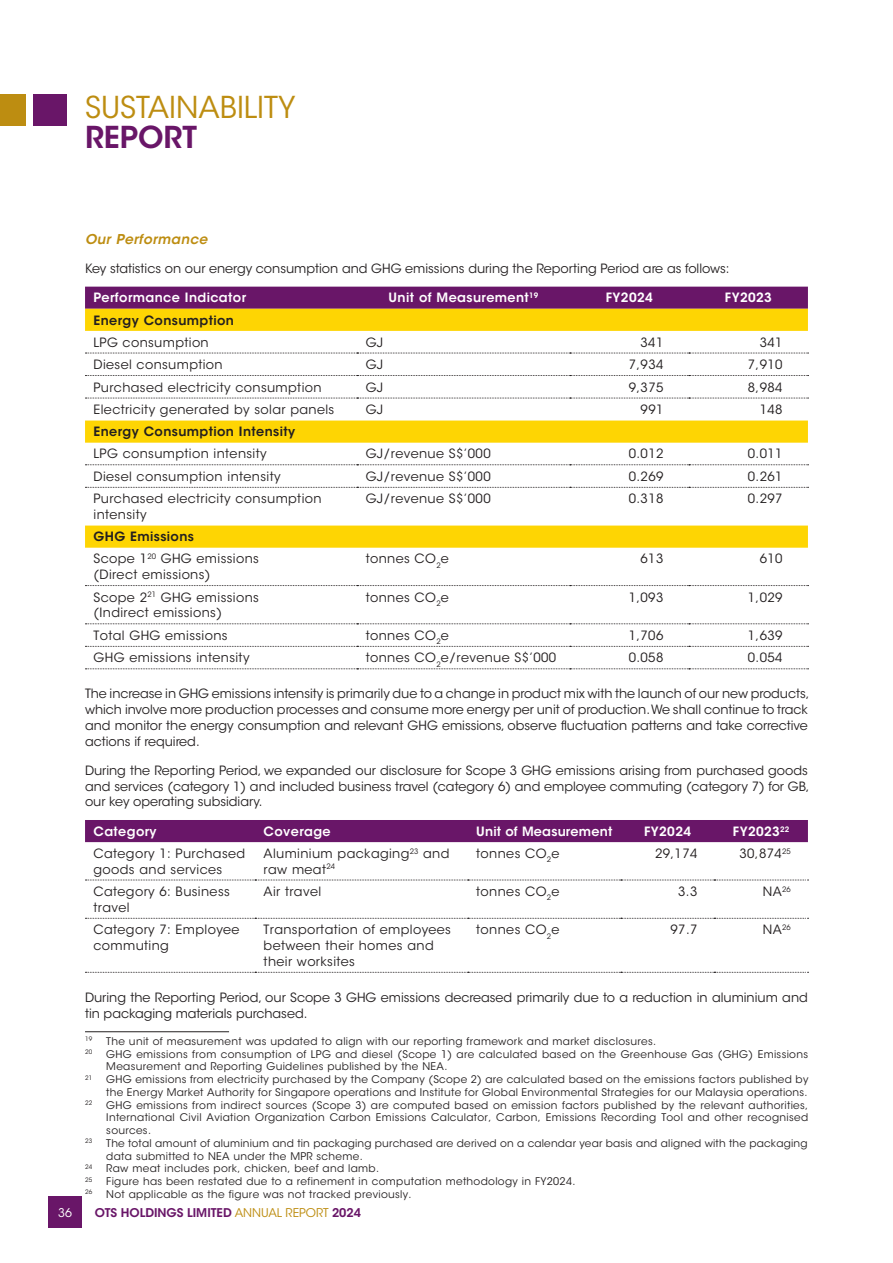
<style>
.page{position:relative;width:893px;height:1263px;background:#fff}
.page>*{position:absolute;margin:0;border:0;box-sizing:border-box;transform-origin:0 0}
.t1{font:30px "ITC Avant Garde Std";color:#bd8d11}
.t2{font:600 30px "ITC Avant Garde Std";color:#691668}
.t3{font:italic 600 13.5px "ITC Avant Garde Std";letter-spacing:.03em;color:#bd8d11}
.t4{font:12.75px/15.8px "ITC Avant Garde Std";letter-spacing:.03em;color:#231f20}
.t5{font:12.75px/15.8px "ITC Avant Garde Std";color:#231f20}
.t6{font:600 12.75px "ITC Avant Garde Std";letter-spacing:.03em;color:#fff}
.t7{font:600 12.75px "ITC Avant Garde Std";letter-spacing:.03em;color:#231f20}
.t8{font:600 12px "ITC Avant Garde Std";color:#691668}
.t9{font:12px "ITC Avant Garde Std";color:#fff}
.t10{font:10.5px/12.8px "ITC Avant Garde Std";letter-spacing:.03em;color:#231f20}
.t11{font:6.15px "ITC Avant Garde Std";letter-spacing:.03em;color:#231f20}
.s1{font-weight:600}
.s2{font-weight:400;color:#bd8d11}
</style>
<div class="page">
<div style="left:85px;top:287px;width:723px;height:22px;background:#691668"></div>
<svg style="left:85px;top:309px;width:723px;height:239px"></svg>
<svg style="left:85px;top:353px;width:723px;height:1px"></svg>
<svg style="left:85px;top:375px;width:723px;height:1px"></svg>
<svg style="left:85px;top:398px;width:723px;height:1px"></svg>
<svg style="left:85px;top:464px;width:723px;height:1px"></svg>
<svg style="left:85px;top:487px;width:723px;height:1px"></svg>
<svg style="left:85px;top:585px;width:723px;height:1px"></svg>
<svg style="left:85px;top:623px;width:723px;height:1px"></svg>
<svg style="left:85px;top:646px;width:723px;height:1px"></svg>
<svg style="left:85px;top:668px;width:723px;height:1px"></svg>
<div style="left:85px;top:820px;width:723px;height:22px;background:#691668"></div>
<svg style="left:85px;top:880px;width:723px;height:1px"></svg>
<svg style="left:85px;top:918px;width:723px;height:1px"></svg>
<svg style="left:85px;top:972px;width:723px;height:1px"></svg>
<hr style="left:85px;top:1031px;width:144px;height:1px;background:#231f20">
<div style="left:48px;top:1196px;width:34px;height:32px;background:#691668"></div>
<div style="left:33px;top:95px;width:34px;height:31px;background:#691668"></div>
<div style="left:0;top:95px;width:25px;height:31px;background:#bd8d11"></div>
<h1 class="t1" style="left:85px;top:89px;width:212px">SUSTAINABILITY</h1>
<h1 class="t2" style="left:85px;top:118px;width:113px">REPORT</h1>
<p class="t3" style="left:85px;top:230px;width:124px">Our Performance</p>
<p class="t5" style="left:85px;top:261px;width:646px">Key statistics on our energy consumption and GHG emissions during the Reporting Period are as follows:</p>
<p class="t6" style="left:94px;top:290px;width:154px">Performance Indicator</p>
<p class="t6" style="left:389px;top:290px;width:151px">Unit of Measurement<sup>19</sup></p>
<p class="t6" style="left:606px;top:290px;width:48px">FY2024</p>
<p class="t6" style="left:725px;top:290px;width:48px">FY2023</p>
<p class="t7" style="left:94px;top:312px;width:142px">Energy Consumption</p>
<p class="t4" style="left:94px;top:334px;width:117px">LPG consumption</p>
<p class="t4" style="left:366px;top:334px;width:19px">GJ</p>
<p class="t4" style="left:641px;top:334px;width:24px">341</p>
<p class="t4" style="left:760px;top:334px;width:24px">341</p>
<p class="t4" style="left:94px;top:357px;width:131px">Diesel consumption</p>
<p class="t4" style="left:366px;top:357px;width:19px">GJ</p>
<p class="t4" style="left:629px;top:357px;width:36px">7,934</p>
<p class="t4" style="left:748px;top:357px;width:36px">7,910</p>
<p class="t4" style="left:94px;top:379px;width:230px">Purchased electricity consumption</p>
<p class="t4" style="left:366px;top:379px;width:19px">GJ</p>
<p class="t4" style="left:629px;top:379px;width:36px">9,375</p>
<p class="t4" style="left:748px;top:379px;width:36px">8,984</p>
<p class="t4" style="left:94px;top:402px;width:242px">Electricity generated by solar panels</p>
<p class="t4" style="left:366px;top:402px;width:19px">GJ</p>
<p class="t4" style="left:641px;top:402px;width:24px">991</p>
<p class="t4" style="left:760px;top:402px;width:24px">148</p>
<p class="t7" style="left:94px;top:424px;width:203px">Energy Consumption Intensity</p>
<p class="t4" style="left:94px;top:446px;width:175px">LPG consumption intensity</p>
<p class="t4" style="left:366px;top:446px;width:126px">GJ/revenue S$’000</p>
<p class="t4" style="left:629px;top:446px;width:36px">0.012</p>
<p class="t4" style="left:748px;top:446px;width:36px">0.011</p>
<p class="t4" style="left:94px;top:469px;width:189px">Diesel consumption intensity</p>
<p class="t4" style="left:366px;top:469px;width:126px">GJ/revenue S$’000</p>
<p class="t4" style="left:629px;top:469px;width:36px">0.269</p>
<p class="t4" style="left:748px;top:469px;width:36px">0.261</p>
<p class="t4" style="left:94px;top:491px;width:230px">Purchased electricity consumption intensity</p>
<p class="t4" style="left:366px;top:491px;width:126px">GJ/revenue S$’000</p>
<p class="t4" style="left:629px;top:491px;width:36px">0.318</p>
<p class="t4" style="left:748px;top:491px;width:36px">0.297</p>
<p class="t4" style="left:94px;top:526px;width:167px;line-height:22px"><span class="s1">GHG Emissions<br></span>Scope 1<sup>20</sup> GHG emissions</p>
<p class="t4" style="left:94px;top:567px;width:118px">(Direct emissions)</p>
<p class="t4" style="left:366px;top:551px;width:85px">tonnes CO<sub>2</sub>e</p>
<p class="t4" style="left:641px;top:551px;width:24px">613</p>
<p class="t4" style="left:760px;top:551px;width:24px">610</p>
<p class="t4" style="left:94px;top:589px;width:167px">Scope 2<sup>21</sup> GHG emissions (Indirect emissions)</p>
<p class="t4" style="left:366px;top:589px;width:85px">tonnes CO<sub>2</sub>e</p>
<p class="t4" style="left:629px;top:589px;width:36px">1,093</p>
<p class="t4" style="left:748px;top:589px;width:36px">1,029</p>
<p class="t4" style="left:94px;top:628px;width:136px">Total GHG emissions</p>
<p class="t4" style="left:366px;top:628px;width:85px">tonnes CO<sub>2</sub>e</p>
<p class="t4" style="left:629px;top:628px;width:36px">1,706</p>
<p class="t4" style="left:748px;top:628px;width:36px">1,639</p>
<p class="t4" style="left:94px;top:650px;width:157px">GHG emissions intensity</p>
<p class="t4" style="left:366px;top:650px;width:192px">tonnes CO<sub>2</sub>e/revenue S$’000</p>
<p class="t4" style="left:629px;top:650px;width:36px">0.058</p>
<p class="t4" style="left:748px;top:650px;width:36px">0.054</p>
<p class="t4" style="left:85px;top:686px;width:726px;text-align:justify">The increase in GHG emissions intensity is primarily due to a change in product mix with the launch of our new products, which involve more production processes and consume more energy per unit of production. We shall continue to track and monitor the energy consumption and relevant GHG emissions, observe fluctuation patterns and take corrective actions if required.</p>
<p class="t5" style="left:85px;top:763px;width:726px">During the Reporting Period, we expanded our disclosure for Scope 3 GHG emissions arising from purchased goods and services (category 1) and included business travel (category 6) and employee commuting (category 7) for GB, our key operating subsidiary.</p>
<p class="t6" style="left:94px;top:823px;width:65px">Category</p>
<p class="t6" style="left:264px;top:823px;width:69px">Coverage</p>
<p class="t6" style="left:476px;top:823px;width:138px">Unit of Measurement</p>
<p class="t6" style="left:644px;top:823px;width:48px">FY2024</p>
<p class="t6" style="left:733px;top:823px;width:58px">FY2023<sup>22</sup></p>
<p class="t4" style="left:94px;top:845px;width:153px">Category 1: Purchased goods and services</p>
<p class="t4" style="left:264px;top:845px;width:187px">Aluminium packaging<sup>23</sup> and raw meat<sup>24</sup></p>
<p class="t4" style="left:476px;top:845px;width:85px">tonnes CO<sub>2</sub>e</p>
<p class="t4" style="left:655px;top:845px;width:44px">29,174</p>
<p class="t4" style="left:739px;top:845px;width:53px">30,874<sup>25</sup></p>
<p class="t4" style="left:94px;top:884px;width:138px">Category 6: Business travel</p>
<p class="t4" style="left:264px;top:884px;width:59px">Air travel</p>
<p class="t4" style="left:476px;top:884px;width:85px">tonnes CO<sub>2</sub>e</p>
<p class="t4" style="left:678px;top:884px;width:21px">3.3</p>
<p class="t4" style="left:763px;top:884px;width:30px">NA<sup>26</sup></p>
<p class="t4" style="left:94px;top:922px;width:148px">Category 7: Employee commuting</p>
<p class="t4" style="left:264px;top:922px;width:189px">Transportation of employees between their homes and their worksites</p>
<p class="t4" style="left:476px;top:922px;width:85px">tonnes CO<sub>2</sub>e</p>
<p class="t4" style="left:671px;top:922px;width:28px">97.7</p>
<p class="t4" style="left:763px;top:922px;width:30px">NA<sup>26</sup></p>
<p class="t5" style="left:85px;top:989px;width:724px">During the Reporting Period, our Scope 3 GHG emissions decreased primarily due to a reduction in aluminium and tin packaging materials purchased.</p>
<p class="t11" style="left:85px;top:1035px;width:9px">19</p>
<p class="t10" style="left:106px;top:1035px;width:551px">The unit of measurement was updated to align with our reporting framework and market disclosures.</p>
<p class="t11" style="left:85px;top:1048px;width:9px">20</p>
<p class="t10" style="left:106px;top:1047px;width:703px">GHG emissions from consumption of LPG and diesel (Scope 1) are calculated based on the Greenhouse Gas (GHG) Emissions<br>Measurement and Reporting Guidelines published by the NEA.</p>
<p class="t11" style="left:85px;top:1074px;width:9px">21</p>
<p class="t10" style="left:106px;top:1073px;width:704px">GHG emissions from electricity purchased by the Company (Scope 2) are calculated based on the emissions factors published by the Energy Market Authority for Singapore operations and Institute for Global Environmental Strategies for our Malaysia operations.</p>
<p class="t11" style="left:85px;top:1099px;width:9px">22</p>
<p class="t10" style="left:106px;top:1098px;width:703px;text-align:justify">GHG emissions from indirect sources (Scope 3) are computed based on emission factors published by the relevant authorities, International Civil Aviation Organization Carbon Emissions Calculator, Carbon, Emissions Recording Tool and other recognised sources.</p>
<p class="t11" style="left:85px;top:1137px;width:9px">23</p>
<p class="t10" style="left:106px;top:1137px;width:703px">The total amount of aluminium and tin packaging purchased are derived on a calendar year basis and aligned with the packaging data submitted to NEA under the MPR scheme.</p>
<p class="t11" style="left:85px;top:1163px;width:9px">24</p>
<p class="t10" style="left:106px;top:1162px;width:274px">Raw meat includes pork, chicken, beef and lamb.</p>
<p class="t11" style="left:85px;top:1176px;width:9px">25</p>
<p class="t10" style="left:106px;top:1175px;width:471px">Figure has been restated due to a refinement in computation methodology in FY2024.</p>
<p class="t11" style="left:85px;top:1188px;width:9px">26</p>
<p class="t10" style="left:106px;top:1188px;width:307px">Not applicable as the figure was not tracked previously.</p>
<p class="t9" style="left:58px;top:1205px;width:15px">36</p>
<p class="t8" style="left:95px;top:1204px;width:268px">OTS HOLDINGS LIMITED <span class="s2">ANNUAL REPORT</span> 2024</p>
</div>
